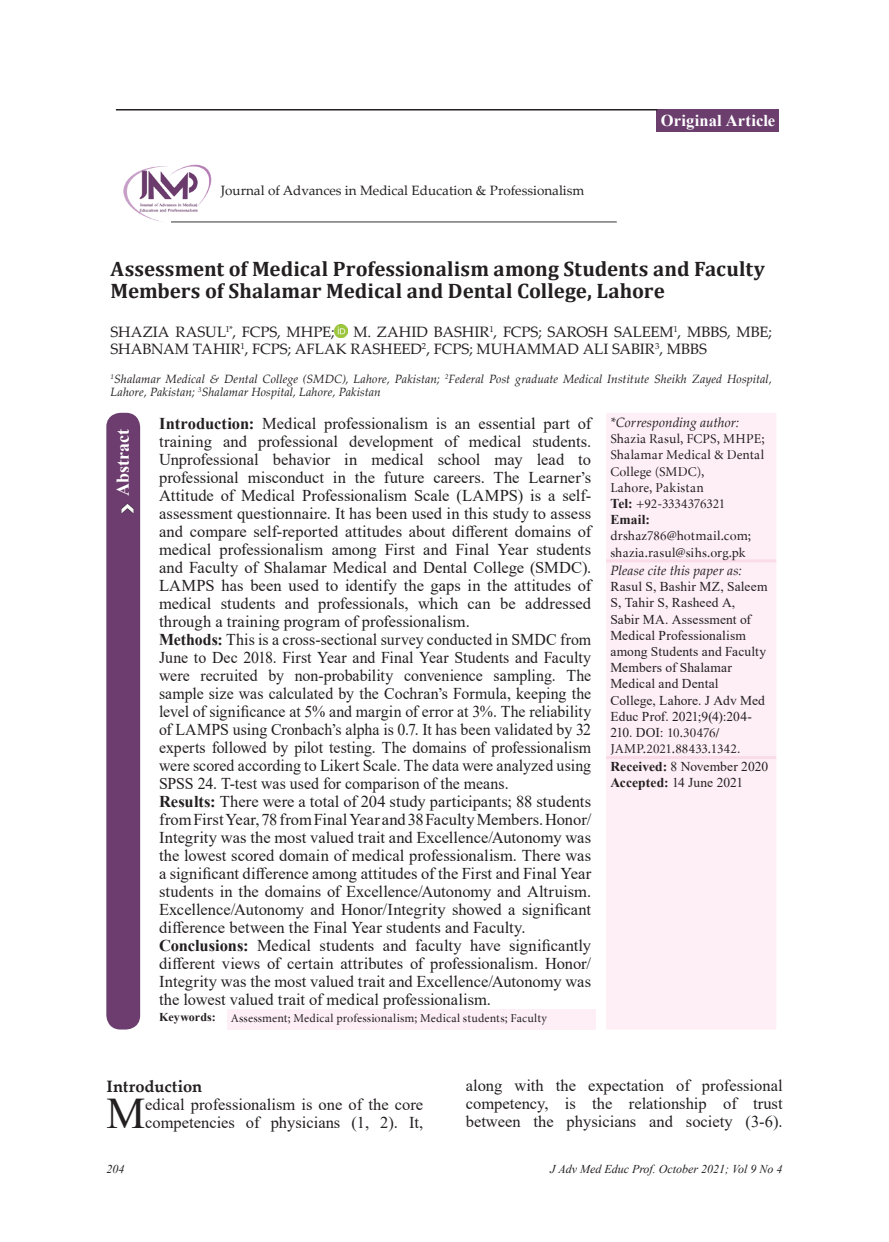
<style>
.page{position:relative;width:889px;height:1242px;background:#fff}
.page>*{position:absolute;margin:0;border:0;box-sizing:border-box;transform-origin:0 0}
.t1{font:43.65px "Times New Roman";color:#231f20}
.t2{font:700 21px/22.6px "Cambria";letter-spacing:.005em;color:#231f20}
.t3{font:700 18px "Times New Roman";letter-spacing:-.005em;color:#fff}
.t4{font:16.5px/18px "Times New Roman";color:#231f20}
.t5{font:700 16.5px "Times New Roman";letter-spacing:.01em;color:#fff}
.t6{font:700 16.5px "Palatino Linotype";color:#231f20}
.t7{font:15px/16.2px "Palatino Linotype";color:#231f20}
.t8{font:13.5px/16.2px "Times New Roman";letter-spacing:.01em;color:#231f20}
.t9{font:13.5px/16.2px "Minion Cyrillic";letter-spacing:.01em;color:#231f20}
.t10{font:13.5px "Palatino Linotype";color:#231f20}
.t11{font:italic 13.5px "Palatino Linotype";letter-spacing:.005em;color:#231f20}
.t12{font:700 13.5px "Times New Roman";letter-spacing:.01em;color:#231f20}
.t13{font:italic 12px/12.9px "Palatino Linotype";letter-spacing:.005em;color:#231f20}
.t14{font:12px "Minion Cyrillic";letter-spacing:.015em;color:#231f20}
.t15{font:italic 12px "Times New Roman";color:#231f20}
.s1{font-weight:700}
.s2{font-family:"Times New Roman";font-weight:700}
.s3{font-family:"Times New Roman"}
</style>
<div class="page">
<div style="left:656px;top:109px;width:123px;height:23px;background:#6b3e6e"></div>
<hr style="left:116px;top:109px;width:541px;height:1px;background:#231f20">
<hr style="left:171px;top:221px;width:446px;height:2px;background:#76787b">
<img style="left:123px;top:164px;width:88px;height:59px">
<div style="left:606px;top:413px;width:170px;height:616px;background:#fdeff5"></div>
<div style="left:226px;top:1009px;width:369px;height:20px;background:#fdeff5"></div>
<hr style="left:606px;top:756px;width:170px;height:3px;background:#fadbe8">
<hr style="left:606px;top:559px;width:170px;height:3px;background:#fadbe8">
<svg style="left:335px;top:324px;width:13px;height:13px"></svg>
<div style="left:107px;top:413px;width:32px;height:615px;background:#6c3d6e;border-radius:14px"></div>
<div style="left:106px;top:413px;width:34px;height:616px;border:2px solid #6b3e6e;border-radius:14px"></div>
<img style="left:121px;top:503px;width:13px;height:10px">
<p class="t10" style="left:221px;top:181px;width:365px">Journal of Advances in Medical Education &amp; Professionalism</p>
<p class="t5" style="left:661px;top:108px;width:116px">Original Article</p>
<p class="t2" style="left:111px;top:257px;width:656px">Assessment of Medical Professionalism among Students and Faculty<br>Members of Shalamar Medical and Dental College, Lahore</p>
<p class="t7" style="left:111px;top:323px;width:663px">SHAZIA RASUL<sup>1*</sup>, FCPS, MHPE; M. ZAHID BASHIR<sup>1</sup>, FCPS; SAROSH SALEEM<sup>1</sup>, MBBS, MBE;<br>SHABNAM TAHIR<sup>1</sup>, FCPS; AFLAK RASHEED<sup>2</sup>, FCPS; MUHAMMAD ALI SABIR<sup>3</sup>, MBBS</p>
<p class="t13" style="left:111px;top:372px;width:663px"><sup>1</sup>Shalamar Medical &amp; Dental College (SMDC), Lahore, Pakistan; <sup>2</sup>Federal Post graduate Medical Institute Sheikh Zayed Hospital,<br>Lahore, Pakistan; <sup>3</sup>Shalamar Hospital, Lahore, Pakistan</p>
<p class="t4" style="left:159px;top:413px;width:434px"><span class="s1">Introduction:</span> Medical professionalism is an essential part of training and professional development of medical students.<br>Unprofessional behavior in medical school may lead to professional misconduct in the future careers. The Learner’s Attitude of Medical Professionalism Scale (LAMPS) is a self&shy;assessment questionnaire. It has been used in this study to assess and compare self-reported attitudes about different domains of medical professionalism among First and Final Year students and Faculty of Shalamar Medical and Dental College (SMDC).<br>LAMPS has been used to identify the gaps in the attitudes of medical students and professionals, which can be addressed through a training program of professionalism.<br><span class="s1">Methods:</span> This is a cross-sectional survey conducted in SMDC from June to Dec 2018. First Year and Final Year Students and Faculty were recruited by non-probability convenience sampling. The sample size was calculated by the Cochran’s Formula, keeping the level of significance at 5% and margin of error at 3%. The reliability of LAMPS using Cronbach’s alpha is 0.7. It has been validated by 32 experts followed by pilot testing. The domains of professionalism were scored according to Likert Scale. The data were analyzed using SPSS 24. T-test was used for comparison of the means.<br><span class="s1">Results:</span> There were a total of 204 study participants; 88 students from First Year, 78 from Final Year and 38 Faculty Members. Honor/ Integrity was the most valued trait and Excellence/Autonomy was the lowest scored domain of medical professionalism. There was a significant difference among attitudes of the First and Final Year students in the domains of Excellence/Autonomy and Altruism.<br>Excellence/Autonomy and Honor/Integrity showed a significant difference between the Final Year students and Faculty.<br><span class="s1">Conclusions:</span> Medical students and faculty have significantly different views of certain attributes of professionalism. Honor/ Integrity was the most valued trait and Excellence/Autonomy was the lowest valued trait of medical professionalism.</p>
<p class="t11" style="left:610px;top:413px;width:130px">*Corresponding author:</p>
<p class="t3" style="left:110px;top:496px;width:68px;rotate:-90deg">Abstract</p>
<p class="t9" style="left:610px;top:430px;width:156px">Shazia Rasul, FCPS, MHPE;<br>Shalamar Medical &amp; Dental<br>College (SMDC),<br>Lahore, Pakistan<br><span class="s2">Tel:</span> +92-3334376321</p>
<p class="t12" style="left:610px;top:510px;width:41px">Email:</p>
<p class="t9" style="left:610px;top:528px;width:142px">drshaz786@hotmail.com; shazia.rasul@sihs.org.pk</p>
<p class="t11" style="left:610px;top:561px;width:133px">Please cite this paper as:</p>
<p class="t8" style="left:610px;top:578px;width:159px">Rasul S, Bashir MZ, Saleem<br>S, Tahir S, Rasheed A,<br>Sabir MA. Assessment of<br>Medical Professionalism among Students and Faculty<br>Members of Shalamar<br>Medical and Dental<br>College, Lahore. J Adv Med<br>Educ Prof. 2021;9(4):204-</p>
<p class="t9" style="left:610px;top:724px;width:131px"><span class="s3">210. DOI:</span> 10.30476/<br>JAMP.2021.88433.1342<span class="s3">.</span></p>
<p class="t8" style="left:610px;top:758px;width:159px"><span class="s1">Received:</span> 8 November 2020<br><span class="s1">Accepted:</span> 14 June 2021</p>
<p class="t14" style="left:159px;top:1011px;width:389px"><span class="s2">Keywords:</span> Assessment; Medical professionalism; Medical students; Faculty</p>
<p class="t6" style="left:106px;top:1074px;width:97px">Introduction</p>
<h1 class="t1" style="left:106px;top:1082px;width:40px">M</h1>
<p class="t4" style="left:145px;top:1094px;width:279px">edical professionalism is one of the core competencies of physicians (1, 2). It,</p>
<p class="t4" style="left:466px;top:1076px;width:318px;text-align:justify">along with the expectation of professional competency, is the relationship of trust between the physicians and society (3-6).</p>
<p class="t15" style="left:106px;top:1160px;width:20px">204</p>
<p class="t15" style="left:550px;top:1160px;width:234px">J Adv Med Educ Prof. October 2021; Vol 9 No 4</p>
</div>
